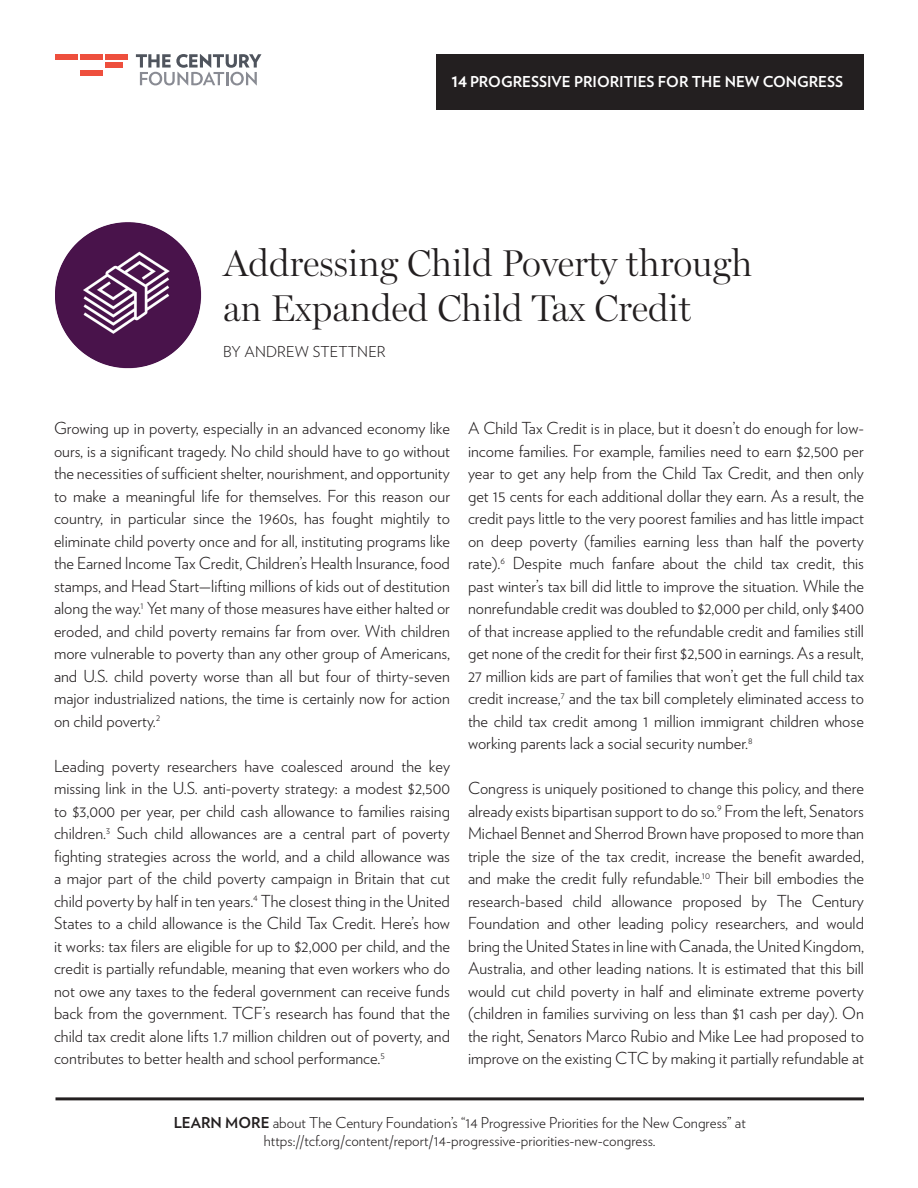
<style>
.page{position:relative;width:918px;height:1188px;background:#fff}
.page>*{position:absolute;margin:0;border:0;box-sizing:border-box;transform-origin:0 0}
.t1{font:300 37.5px "Miller Display";color:#231f20}
.t2{font:300 16.5px/22.5px "Verlag";color:#231f20;text-align:justify}
.t3{font:300 15px "Verlag";color:#231f20}
.t4{font:700 15px "Verlag";color:#fff}
.s1{font-size:18px}
.s2{font-weight:700}
</style>
<div class="page">
<div style="left:436px;top:54px;width:428px;height:56px;background:#231f20"></div>
<div style="left:56px;top:54px;width:22px;height:5px;background:#ee4f3d"></div>
<div style="left:81px;top:54px;width:22px;height:5px;background:#ee4f3d"></div>
<div style="left:106px;top:54px;width:22px;height:5px;background:#ee4f3d"></div>
<div style="left:106px;top:62px;width:17px;height:5px;background:#ee4f3d"></div>
<div style="left:81px;top:70px;width:22px;height:6px;background:#ee4f3d"></div>
<svg style="left:136px;top:54px;width:125px;height:32px"></svg>
<hr style="left:56px;top:1097px;width:808px;height:3px;background:#231f20">
<img style="left:56px;top:222px;width:145px;height:147px">
<p class="t4" style="left:451px;top:69px;width:393px"><span class="s1">14</span> PROGRESSIVE PRIORITIES FOR THE NEW CONGRESS</p>
<p class="t1" style="left:223px;top:241px;width:531px">Addressing Child Poverty through</p>
<p class="t1" style="left:223px;top:286px;width:470px">an Expanded Child Tax Credit</p>
<p class="t3" style="left:223px;top:340px;width:164px">BY ANDREW STETTNER</p>
<p class="t2" style="left:54px;top:416px;width:398px">Growing up in poverty, especially in an advanced economy like ours, is a significant tragedy. No child should have to go without the necessities of sufficient shelter, nourishment, and opportunity to make a meaningful life for themselves. For this reason our country, in particular since the 1960s, has fought mightily to eliminate child poverty once and for all, instituting programs like the Earned Income Tax Credit, Children’s Health Insurance, food stamps, and Head Start—lifting millions of kids out of destitution along the way.<sup>1</sup> Yet many of those measures have either halted or eroded, and child poverty remains far from over. With children more vulnerable to poverty than any other group of Americans, and U.S. child poverty worse than all but four of thirty-seven major industrialized nations, the time is certainly now for action on child poverty.<sup>2</sup></p>
<p class="t2" style="left:54px;top:754px;width:398px">Leading poverty researchers have coalesced around the key missing link in the U.S. anti-poverty strategy: a modest $2,500 to $3,000 per year, per child cash allowance to families raising children.<sup>3</sup> Such child allowances are a central part of poverty fighting strategies across the world, and a child allowance was a major part of the child poverty campaign in Britain that cut child poverty by half in ten years.<sup>4</sup> The closest thing in the United States to a child allowance is the Child Tax Credit. Here’s how it works: tax filers are eligible for up to $2,000 per child, and the credit is partially refundable, meaning that even workers who do not owe any taxes to the federal government can receive funds back from the government. TCF’s research has found that the child tax credit alone lifts 1.7 million children out of poverty, and contributes to better health and school performance.<sup>5</sup></p>
<p class="t2" style="left:468px;top:416px;width:398px">A Child Tax Credit is in place, but it doesn’t do enough for low&shy;income families. For example, families need to earn $2,500 per year to get any help from the Child Tax Credit, and then only get 15 cents for each additional dollar they earn. As a result, the credit pays little to the very poorest families and has little impact on deep poverty (families earning less than half the poverty rate).<sup>6</sup> Despite much fanfare about the child tax credit, this past winter’s tax bill did little to improve the situation. While the nonrefundable credit was doubled to $2,000 per child, only $400 of that increase applied to the refundable credit and families still get none of the credit for their first $2,500 in earnings. As a result, 27 million kids are part of families that won’t get the full child tax credit increase,<sup>7</sup> and the tax bill completely eliminated access to the child tax credit among 1 million immigrant children whose working parents lack a social security number.<sup>8</sup></p>
<p class="t2" style="left:468px;top:776px;width:398px">Congress is uniquely positioned to change this policy, and there already exists bipartisan support to do so.<sup>9</sup> From the left, Senators Michael Bennet and Sherrod Brown have proposed to more than triple the size of the tax credit, increase the benefit awarded, and make the credit fully refundable.<sup>10</sup> Their bill embodies the research-based child allowance proposed by The Century Foundation and other leading policy researchers, and would bring the United States in line with Canada, the United Kingdom, Australia, and other leading nations. It is estimated that this bill would cut child poverty in half and eliminate extreme poverty (children in families surviving on less than $1 cash per day). On the right, Senators Marco Rubio and Mike Lee had proposed to improve on the existing CTC by making it partially refundable at</p>
<p class="t3" style="left:174px;top:1111px;width:574px"><span class="s2">LEARN MORE</span> about The Century Foundation’s “14 Progressive Priorities for the New Congress” at</p>
<p class="t3" style="left:264px;top:1129px;width:393px">https://tcf.org/content/report/14-progressive-priorities-new-congress.</p>
</div>
